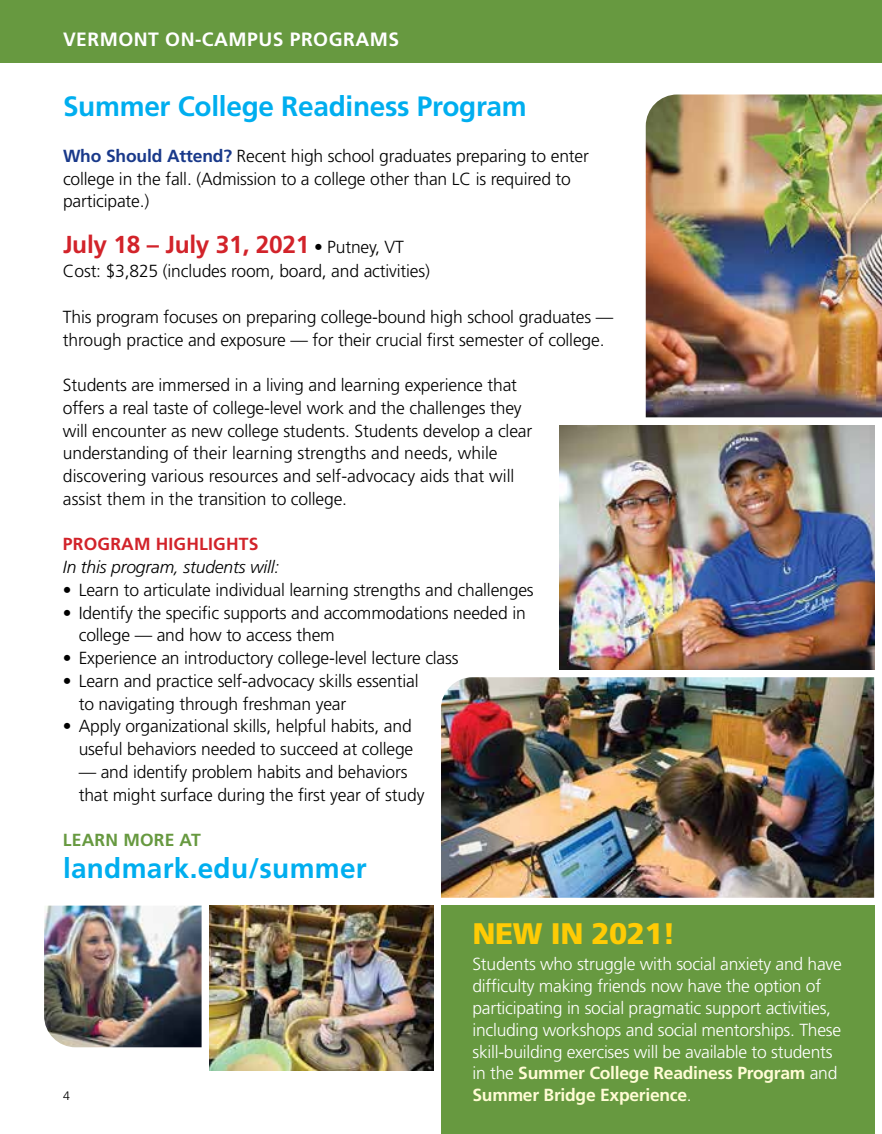
<style>
.page{position:relative;width:882px;height:1134px;background:#fff}
.page>*{position:absolute;margin:0;border:0;box-sizing:border-box;transform-origin:0 0}
.t1{font:900 29.75px "Frutiger";letter-spacing:-.015em;color:#ffcb05}
.t2{font:700 28px "Frutiger";letter-spacing:-.01em;color:#00aeef}
.t3{font:700 28px "Frutiger";letter-spacing:.01em;color:#00aeef}
.t4{font:700 24.5px "Frutiger";letter-spacing:-.01em;color:#d2232a}
.t5{font:700 19.25px "Frutiger";letter-spacing:.025em;color:#fff}
.t6{font:300 17.5px/22.8px "Frutiger";letter-spacing:-.01em;color:#000}
.t7{font:300 17.5px/21.9px "Frutiger";letter-spacing:-.015em;color:#fff}
.t8{font:italic 300 17.5px "Frutiger";letter-spacing:-.01em;color:#000}
.t9{font:700 17.5px "Frutiger";letter-spacing:.01em;color:#d2232a}
.t10{font:700 17.5px "Frutiger";letter-spacing:.01em;color:#679940}
.t11{font:300 12.25px "Frutiger";color:#000}
.s1{font-weight:700;color:#19398a}
.s2{font-weight:300;font-size:17.5px;color:#000}
.s3{font-weight:700;color:#fffcd5}
</style>
<div class="page">
<div style="left:441px;top:906px;width:433px;height:228px;background:#679940"></div>
<div style="left:0;top:0;width:882px;height:63px;background:#679940"></div>
<img style="left:646px;top:94px;width:236px;height:323px">
<img style="left:559px;top:425px;width:315px;height:244px">
<img style="left:441px;top:677px;width:433px;height:221px">
<img style="left:209px;top:906px;width:224px;height:165px">
<img style="left:44px;top:906px;width:158px;height:141px">
<p class="t5" style="left:63px;top:28px;width:338px">VERMONT ON-CAMPUS PROGRAMS</p>
<h2 class="t2" style="left:63px;top:90px;width:465px">Summer College Readiness Program</h2>
<p class="t6" style="left:63px;top:144px;width:528px"><span class="s1">Who Should Attend?</span> Recent high school graduates preparing to enter college in the fall. (Admission to a college other than LC is required to participate.)</p>
<h3 class="t4" style="left:63px;top:230px;width:342px">July 18 – July 31, 2021 <span class="s2">• Putney, VT</span></h3>
<p class="t6" style="left:63px;top:260px;width:368px">Cost: $3,825 (includes room, board, and activities)</p>
<p class="t6" style="left:63px;top:305px;width:552px">This program focuses on preparing college-bound high school graduates — through practice and exposure — for their crucial first semester of college.</p>
<p class="t6" style="left:63px;top:374px;width:471px">Students are immersed in a living and learning experience that offers a real taste of college-level work and the challenges they will encounter as new college students. Students develop a clear understanding of their learning strengths and needs, while discovering various resources and self-advocacy aids that will assist them in the transition to college.</p>
<p class="t9" style="left:63px;top:534px;width:197px">PROGRAM HIGHLIGHTS</p>
<p class="t8" style="left:63px;top:557px;width:218px">In this program, students will:</p>
<p class="t6" style="left:63px;top:578px;width:472px">• Learn to articulate individual learning strengths and challenges</p>
<p class="t6" style="left:79px;top:601px;width:449px;text-indent:-16px">• Identify the specific supports and accommodations needed in college — and how to access them</p>
<p class="t6" style="left:63px;top:647px;width:397px">• Experience an introductory college-level lecture class</p>
<p class="t6" style="left:79px;top:669px;width:341px;text-indent:-16px">• Learn and practice self-advocacy skills essential to navigating through freshman year</p>
<p class="t6" style="left:63px;top:715px;width:352px;text-align:right">• Apply organizational skills, helpful habits, and useful behaviors needed to succeed at college</p>
<p class="t6" style="left:79px;top:760px;width:347px">— and identify problem habits and behaviors that might surface during the first year of study</p>
<p class="t10" style="left:63px;top:830px;width:139px">LEARN MORE AT</p>
<h2 class="t3" style="left:63px;top:852px;width:305px">landmark.edu/summer</h2>
<p class="t11" style="left:63px;top:1088px;width:8px">4</p>
<h1 class="t1" style="left:472px;top:916px;width:205px">NEW IN 2021!</h1>
<p class="t7" style="left:472px;top:953px;width:371px">Students who struggle with social anxiety and have difficulty making friends now have the option of participating in social pragmatic support activities, including workshops and social mentorships. These skill-building exercises will be available to students in the <span class="s3">Summer College Readiness Program</span> and <span class="s3">Summer Bridge Experience</span>.</p>
</div>
